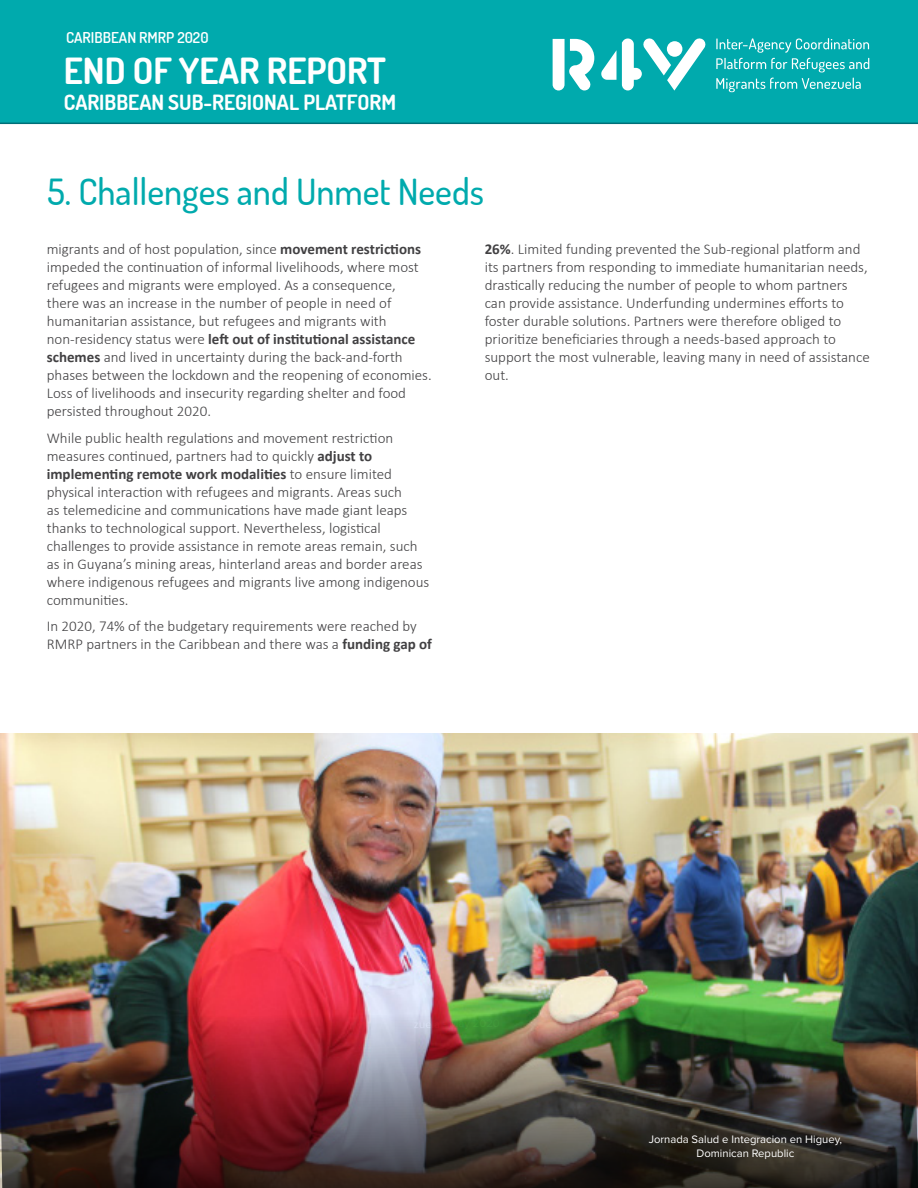
<style>
.page{position:relative;width:918px;height:1188px;background:#fff}
.page>*{position:absolute;margin:0;border:0;box-sizing:border-box;transform-origin:0 0}
.t1{font:500 36px "Dosis";color:#00aaad}
.t2{font:700 36px "Dosis";color:#fff}
.t3{font:700 21px "Dosis";color:#fff}
.t4{font:300 15px/18px "Calibri";color:#414042}
.t5{font:600 15px "Dosis";color:#fff}
.t6{font:11.25px/13.5px "Proxima Nova";color:#fff;text-align:center}
.s1{font-weight:700}
</style>
<div class="page">
<img style="left:0;top:733px;width:918px;height:270px">
<img style="left:0;top:1003px;width:918px;height:185px">
<div style="left:0;top:0;width:918px;height:123px;background:#00aaad"></div>
<svg style="left:601px;top:38px;width:105px;height:53px"></svg>
<svg style="left:553px;top:39px;width:41px;height:52px"></svg>
<svg style="left:716px;top:38px;width:153px;height:34px"></svg>
<svg style="left:716px;top:78px;width:145px;height:14px"></svg>
<hr style="left:0;top:123px;width:918px;height:1px;background:#006f78">
<p class="t5" style="left:66px;top:27px;width:144px">CARIBBEAN RMRP 2020</p>
<h1 class="t2" style="left:64px;top:46px;width:324px">END OF YEAR REPORT</h1>
<h2 class="t3" style="left:64px;top:87px;width:334px">CARIBBEAN SUB-REGIONAL PLATFORM</h2>
<h1 class="t1" style="left:47px;top:167px;width:438px">5. Challenges and Unmet Needs</h1>
<p class="t4" style="left:47px;top:240px;width:386px">migrants and of host population, since <span class="s1">movement restrictions </span>impeded the continuation of informal livelihoods, where most refugees and migrants were employed. As a consequence, there was an increase in the number of people in need of humanitarian assistance, but refugees and migrants with non-residency status were <span class="s1">left out of institutional assistance schemes</span> and lived in uncertainty during the back-and-forth phases between the lockdown and the reopening of economies.<br>Loss of livelihoods and insecurity regarding shelter and food persisted throughout 2020.</p>
<p class="t4" style="left:47px;top:429px;width:384px">While public health regulations and movement restriction measures continued, partners had to quickly <span class="s1">adjust to implementing remote work modalities</span> to ensure limited physical interaction with refugees and migrants. Areas such<br>as telemedicine and communications have made giant leaps thanks to technological support. Nevertheless, logistical challenges to provide assistance in remote areas remain, such as in Guyana’s mining areas, hinterland areas and border areas where indigenous refugees and migrants live among indigenous communities.</p>
<p class="t4" style="left:47px;top:617px;width:387px">In 2020, 74% of the budgetary requirements were reached by<br>RMRP partners in the Caribbean and there was a <span class="s1">funding gap of</span></p>
<p class="t4" style="left:485px;top:240px;width:387px"><span class="s1">26%</span>. Limited funding prevented the Sub-regional platform and its partners from responding to immediate humanitarian needs, drastically reducing the number of people to whom partners can provide assistance. Underfunding undermines efforts to foster durable solutions. Partners were therefore obliged to prioritize beneficiaries through a needs-based approach to support the most vulnerable, leaving many in need of assistance out.</p>
<p class="t6" style="left:649px;top:1132px;width:195px">Jornada Salud e Integracion en Higuey,<br>Dominican Republic</p>
</div>
